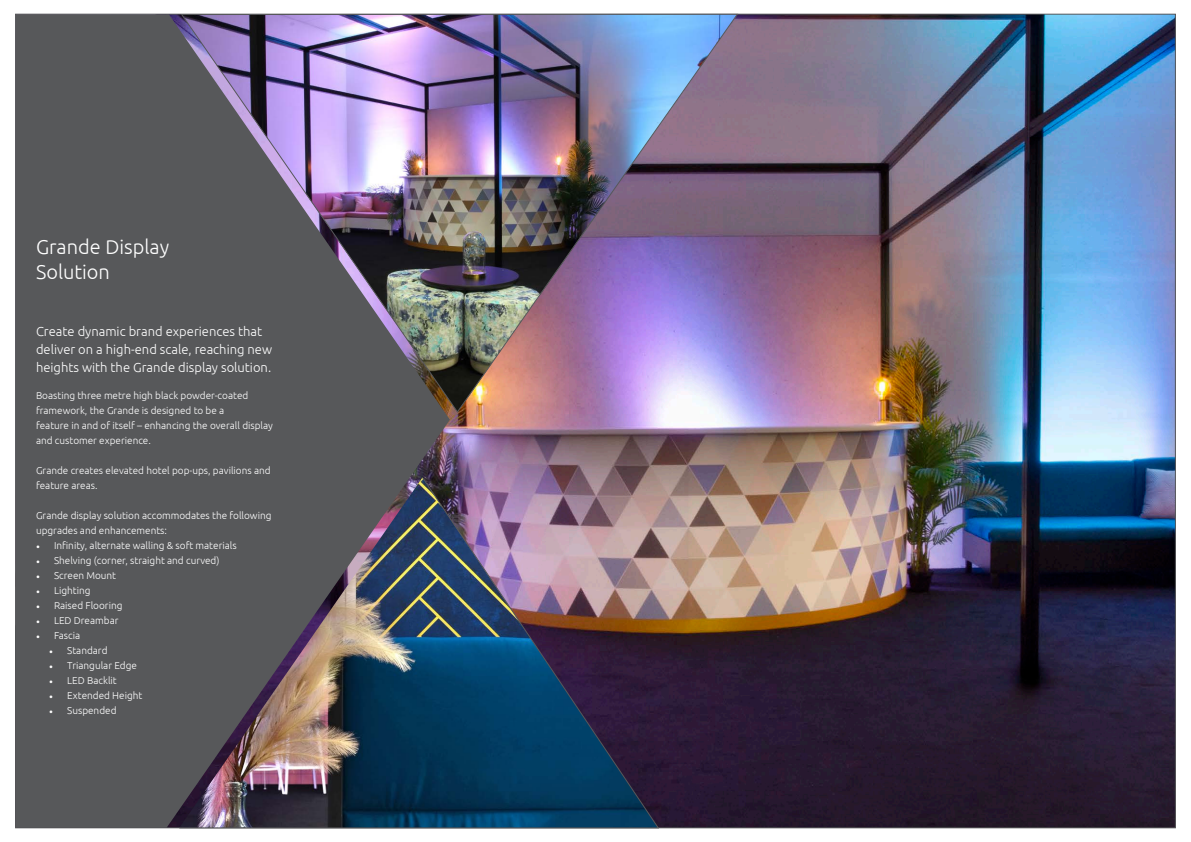
<style>
.page{position:relative;width:1191px;height:842px;background:#fff}
.page>*{position:absolute;margin:0;border:0;box-sizing:border-box;transform-origin:0 0}
.t1{font:300 20px/25px "Ubuntu";color:#fff}
.t2{font:300 13px/18px "Ubuntu";color:#fff}
.t3{font:300 10px/15px "Ubuntu";color:#fff}
.s1{font-family:"Minion Pro";font-weight:400}
</style>
<div class="page">
<img style="left:450px;top:16px;width:723px;height:810px">
<img style="left:450px;top:477px;width:208px;height:351px">
<svg style="left:16px;top:14px;width:434px;height:814px;background:#54565b"></svg>
<img style="left:181px;top:14px;width:557px;height:398px">
<p class="t1" style="left:36px;top:234px;width:135px">Grande Display<br>Solution</p>
<p class="t2" style="left:36px;top:322px;width:238px">Create dynamic brand experiences that deliver on a high-end scale, reaching new heights with the Grande display solution.</p>
<p class="t3" style="left:36px;top:388px;width:214px">Boasting three metre high black powder-coated framework, the Grande is designed to be a</p>
<p class="t3" style="left:36px;top:418px;width:238px">feature in and of itself – enhancing the overall display and customer experience.</p>
<p class="t3" style="left:36px;top:463px;width:236px">Grande creates elevated hotel pop-ups, pavilions and feature areas.</p>
<p class="t3" style="left:36px;top:508px;width:237px">Grande display solution accommodates the following upgrades and enhancements:</p>
<p class="t3" style="left:36px;top:538px;width:202px"><span class="s1">•</span> Infinity, alternate walling &amp; soft materials</p>
<p class="t3" style="left:36px;top:553px;width:185px"><span class="s1">•</span> Shelving (corner, straight and curved)</p>
<p class="t3" style="left:36px;top:568px;width:82px"><span class="s1">•</span> Screen Mount</p>
<p class="t3" style="left:36px;top:583px;width:56px"><span class="s1">•</span> Lighting</p>
<p class="t3" style="left:36px;top:598px;width:88px"><span class="s1">•</span> Raised Flooring</p>
<p class="t3" style="left:36px;top:613px;width:84px"><span class="s1">•</span> LED Dreambar</p>
<p class="t3" style="left:36px;top:628px;width:46px"><span class="s1">•</span> Fascia</p>
<p class="t3" style="left:49px;top:643px;width:60px"><span class="s1">•</span> Standard</p>
<p class="t3" style="left:49px;top:658px;width:89px"><span class="s1">•</span> Triangular Edge</p>
<p class="t3" style="left:49px;top:673px;width:69px"><span class="s1">•</span> LED Backlit</p>
<p class="t3" style="left:49px;top:688px;width:95px"><span class="s1">•</span> Extended Height</p>
<p class="t3" style="left:49px;top:703px;width:69px"><span class="s1">•</span> Suspended</p>
</div>
